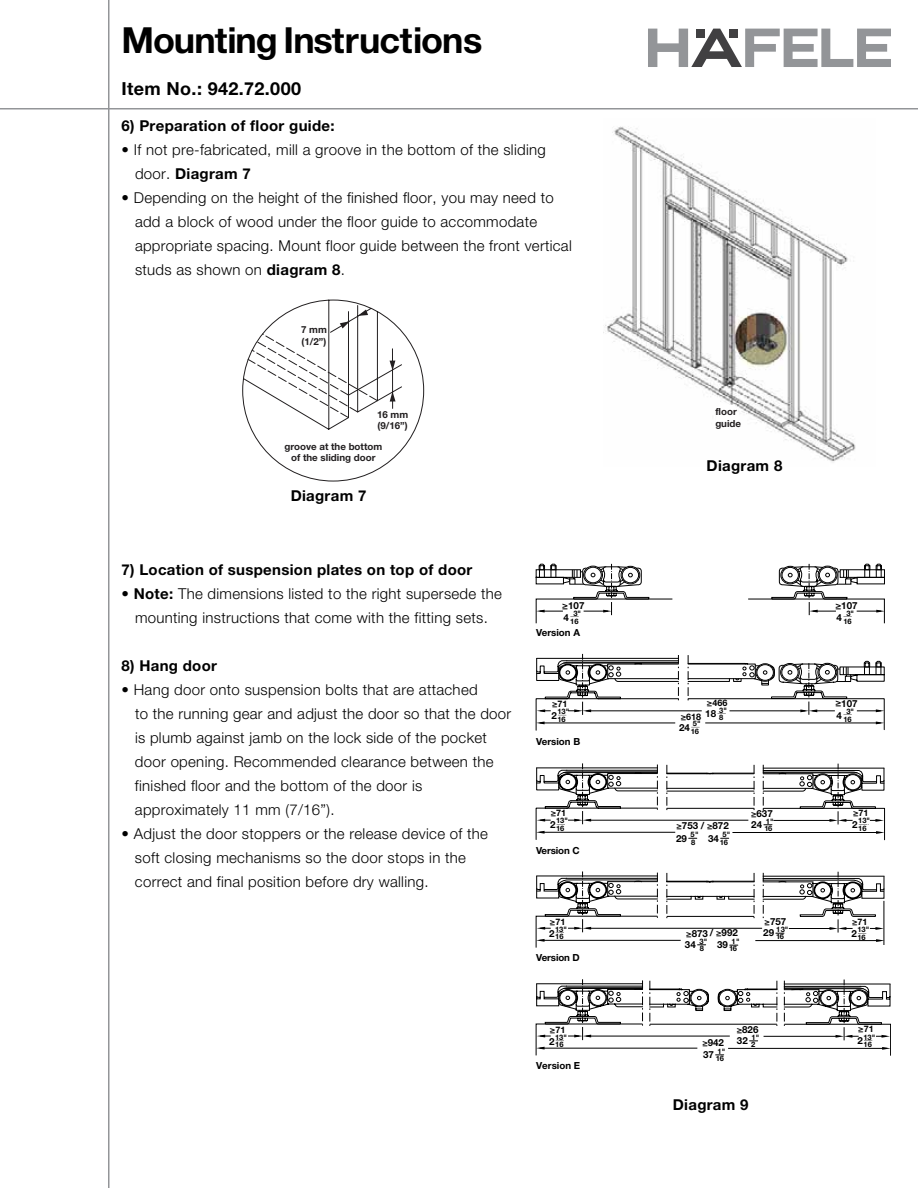
<style>
.page{position:relative;width:918px;height:1188px;background:#fff}
.page>*{position:absolute;margin:0;border:0;box-sizing:border-box;transform-origin:0 0}
.t1{font:700 36px "Helvetica Neue";letter-spacing:-.025em;color:#000}
.t2{font:700 18px "Helvetica Neue";letter-spacing:.02em;color:#000}
.t3{font:300 15px/24px "Helvetica Neue";letter-spacing:.02em;color:#000}
.t4{font:700 15px "Helvetica Neue";letter-spacing:.02em;color:#000}
.t5{font:700 9.75px/12.5px "Helvetica Neue";color:#000}
.t6{font:700 9.75px/11.7px "Helvetica Neue";color:#221f20}
.t7{font:700 9px "Helvetica Neue";color:#000}
.t8{font:700 7.5px/7.5px "Helvetica Neue";color:#000}
.s1{font-weight:700}
.s2{font-size:7.65px}
.s3{font-size:9px}
</style>
<div class="page">
<hr style="left:108px;top:0;width:2px;height:1188px;background:#939598">
<svg style="left:648px;top:29px;width:243px;height:38px"></svg>
<hr style="left:0;top:108px;width:918px;height:2px;background:#939598">
<img style="left:603px;top:126px;width:253px;height:336px">
<svg style="left:715px;top:401px;width:25px;height:22px"></svg>
<svg style="left:242px;top:299px;width:182px;height:183px"></svg>
<svg style="left:536px;top:564px;width:349px;height:60px"></svg>
<svg style="left:536px;top:654px;width:349px;height:77px"></svg>
<svg style="left:666px;top:765px;width:89px;height:46px"></svg>
<hr style="left:586px;top:820px;width:162px;height:1px;background:#000">
<hr style="left:540px;top:832px;width:135px;height:1px;background:#000">
<svg style="left:536px;top:763px;width:122px;height:77px"></svg>
<hr style="left:732px;top:832px;width:149px;height:1px;background:#000">
<svg style="left:763px;top:763px;width:122px;height:78px"></svg>
<svg style="left:666px;top:873px;width:89px;height:46px"></svg>
<hr style="left:586px;top:928px;width:176px;height:1px;background:#000">
<hr style="left:540px;top:940px;width:141px;height:1px;background:#000">
<svg style="left:536px;top:871px;width:122px;height:77px"></svg>
<hr style="left:755px;top:940px;width:126px;height:1px;background:#000">
<hr style="left:884px;top:901px;width:1px;height:43px;background:#000">
<svg style="left:762px;top:872px;width:123px;height:70px"></svg>
<svg style="left:649px;top:981px;width:60px;height:45px"></svg>
<hr style="left:650px;top:1024px;width:127px;height:1px;background:#000">
<svg style="left:717px;top:981px;width:61px;height:45px"></svg>
<hr style="left:586px;top:1036px;width:144px;height:1px;background:#000">
<hr style="left:540px;top:1048px;width:157px;height:1px;background:#000">
<svg style="left:536px;top:979px;width:107px;height:77px"></svg>
<hr style="left:764px;top:1036px;width:76px;height:1px;background:#000">
<hr style="left:728px;top:1048px;width:159px;height:1px;background:#000">
<svg style="left:784px;top:979px;width:107px;height:77px"></svg>
<h1 class="t1" style="left:122px;top:17px;width:363px">Mounting Instructions</h1>
<p class="t2" style="left:122px;top:77px;width:181px">Item No.: 942.72.000</p>
<p class="t4" style="left:122px;top:116px;width:215px">6) Preparation of floor guide:</p>
<p class="t3" style="left:135px;top:137px;width:412px;text-indent:-14px">• If not pre-fabricated, mill a groove in the bottom of the sliding door. <span class="s1">Diagram 7</span></p>
<p class="t3" style="left:135px;top:185px;width:438px;text-indent:-14px">• Depending on the height of the finished floor, you may need to add a block of wood under the floor guide to accommodate appropriate spacing. Mount floor guide between the front vertical studs as shown on <span class="s1">diagram 8</span>.</p>
<p class="t6" style="left:301px;top:324px;width:27px">7 mm (1/2”)</p>
<p class="t6" style="left:377px;top:408px;width:33px">16 mm (9/16”)</p>
<p class="t6" style="left:284px;top:440px;width:99px;text-align:center">groove at the bottom of the sliding door</p>
<p class="t4" style="left:291px;top:486px;width:77px">Diagram 7</p>
<p class="t4" style="left:122px;top:561px;width:353px">7) Location of suspension plates on top of door</p>
<p class="t3" style="left:122px;top:582px;width:382px;text-align:center"><span class="s1">• Note:</span> The dimensions listed to the right supersede the mounting instructions that come with the fitting sets.</p>
<p class="t4" style="left:122px;top:657px;width:97px">8) Hang door</p>
<p class="t3" style="left:135px;top:678px;width:378px;text-indent:-13px"><span class="s1">•</span> Hang door onto suspension bolts that are attached<br>to the running gear and adjust the door so that the door is plumb against jamb on the lock side of the pocket door opening. Recommended clearance between the finished floor and the bottom of the door is approximately 11 mm (7/16”).</p>
<p class="t3" style="left:135px;top:822px;width:355px;text-indent:-14px">• Adjust the door stoppers or the release device of the soft closing mechanisms so the door stops in the correct and final position before dry walling.</p>
<p class="t5" style="left:562px;top:599px;width:24px">≥107</p>
<p class="t8" style="left:564px;top:609px;width:19px;text-indent:10px">3<span class="s2">"<br></span><sup>4</sup>16</p>
<p class="t5" style="left:536px;top:626px;width:45px">Version A</p>
<p class="t7" style="left:552px;top:698px;width:17px">≥71</p>
<p class="t5" style="left:552px;top:709px;width:7px">2</p>
<p class="t8" style="left:557px;top:708px;width:13px">13<span class="s2">"<br></span>16</p>
<p class="t5" style="left:536px;top:735px;width:46px">Version B</p>
<p class="t7" style="left:551px;top:807px;width:17px">≥71</p>
<p class="t5" style="left:550px;top:818px;width:7px">2</p>
<p class="t8" style="left:556px;top:817px;width:13px">13<span class="s2">"<br></span>16</p>
<p class="t5" style="left:536px;top:844px;width:45px">Version C</p>
<p class="t7" style="left:550px;top:916px;width:17px">≥71</p>
<p class="t5" style="left:549px;top:927px;width:7px">2</p>
<p class="t8" style="left:555px;top:925px;width:13px">13<span class="s2">"<br></span>16</p>
<p class="t5" style="left:536px;top:951px;width:45px">Version D</p>
<p class="t7" style="left:550px;top:1024px;width:17px">≥71</p>
<p class="t5" style="left:549px;top:1035px;width:7px">2</p>
<p class="t8" style="left:555px;top:1033px;width:13px">13<span class="s2">"<br></span>16</p>
<p class="t5" style="left:536px;top:1059px;width:46px">Version E</p>
<p class="t6" style="left:715px;top:405px;width:27px">floor guide</p>
<p class="t4" style="left:707px;top:456px;width:77px">Diagram 8</p>
<p class="t7" style="left:707px;top:698px;width:22px">≥466</p>
<p class="t5" style="left:705px;top:708px;width:12px">18</p>
<p class="t8" style="left:719px;top:706px;width:9px">3<span class="s2">"</span></p>
<p class="t7" style="left:681px;top:711px;width:22px">≥618</p>
<p class="t8" style="left:719px;top:714px;width:6px">8</p>
<p class="t5" style="left:679px;top:721px;width:12px">24</p>
<p class="t8" style="left:691px;top:720px;width:11px">5<span class="s2">"<br></span>16</p>
<p class="t5" style="left:676px;top:819px;width:54px"><span class="s3">≥</span>753 / <span class="s3">≥</span>872<br>29</p>
<p class="t8" style="left:691px;top:831px;width:9px">5"<br>8</p>
<p class="t5" style="left:708px;top:832px;width:12px">34</p>
<p class="t8" style="left:720px;top:831px;width:12px;text-align:center">5"<br>16</p>
<p class="t5" style="left:751px;top:807px;width:23px;line-height:11.4px"><span class="s3">≥</span>637<br>24</p>
<p class="t8" style="left:764px;top:817px;width:11px">1"<br>16</p>
<p class="t5" style="left:717px;top:926px;width:22px;text-indent:-31px"><sub>≥</sub>873 / <span class="s3">≥</span>992<br>39</p>
<p class="t5" style="left:685px;top:938px;width:12px">34</p>
<p class="t8" style="left:699px;top:937px;width:9px">3"<br>8</p>
<p class="t8" style="left:729px;top:937px;width:12px;text-align:center">1"<br>16</p>
<p class="t5" style="left:763px;top:915px;width:25px;line-height:11.9px"><span class="s3">≥</span>757<br>29</p>
<p class="t8" style="left:776px;top:925px;width:14px">13"<br>16</p>
<p class="t5" style="left:702px;top:1036px;width:23px"><span class="s3">≥</span>942</p>
<p class="t5" style="left:703px;top:1048px;width:12px">37</p>
<p class="t8" style="left:716px;top:1047px;width:11px">1"<br>16</p>
<p class="t5" style="left:737px;top:1024px;width:23px;line-height:11.1px"><span class="s3">≥</span>826<br>32</p>
<p class="t8" style="left:751px;top:1033px;width:10px">1"<br>2</p>
<p class="t4" style="left:673px;top:1095px;width:77px">Diagram 9</p>
<p class="t5" style="left:835px;top:599px;width:24px">≥107</p>
<p class="t8" style="left:837px;top:609px;width:19px;text-indent:10px">3<span class="s2">"<br></span><sup>4</sup>16</p>
<p class="t5" style="left:835px;top:697px;width:24px">≥107</p>
<p class="t8" style="left:837px;top:707px;width:19px;text-indent:10px">3<span class="s2">"<br></span><sup>4</sup>16</p>
<p class="t7" style="left:853px;top:807px;width:17px">≥71</p>
<p class="t5" style="left:852px;top:818px;width:7px">2</p>
<p class="t8" style="left:858px;top:817px;width:13px">13<span class="s2">"<br></span>16</p>
<p class="t7" style="left:852px;top:916px;width:17px">≥71</p>
<p class="t5" style="left:852px;top:927px;width:7px">2</p>
<p class="t8" style="left:857px;top:926px;width:13px">13<span class="s2">"<br></span>16</p>
<p class="t7" style="left:858px;top:1024px;width:17px">≥71</p>
<p class="t5" style="left:858px;top:1034px;width:7px">2</p>
<p class="t8" style="left:863px;top:1033px;width:13px">13<span class="s2">"<br></span>16</p>
</div>
